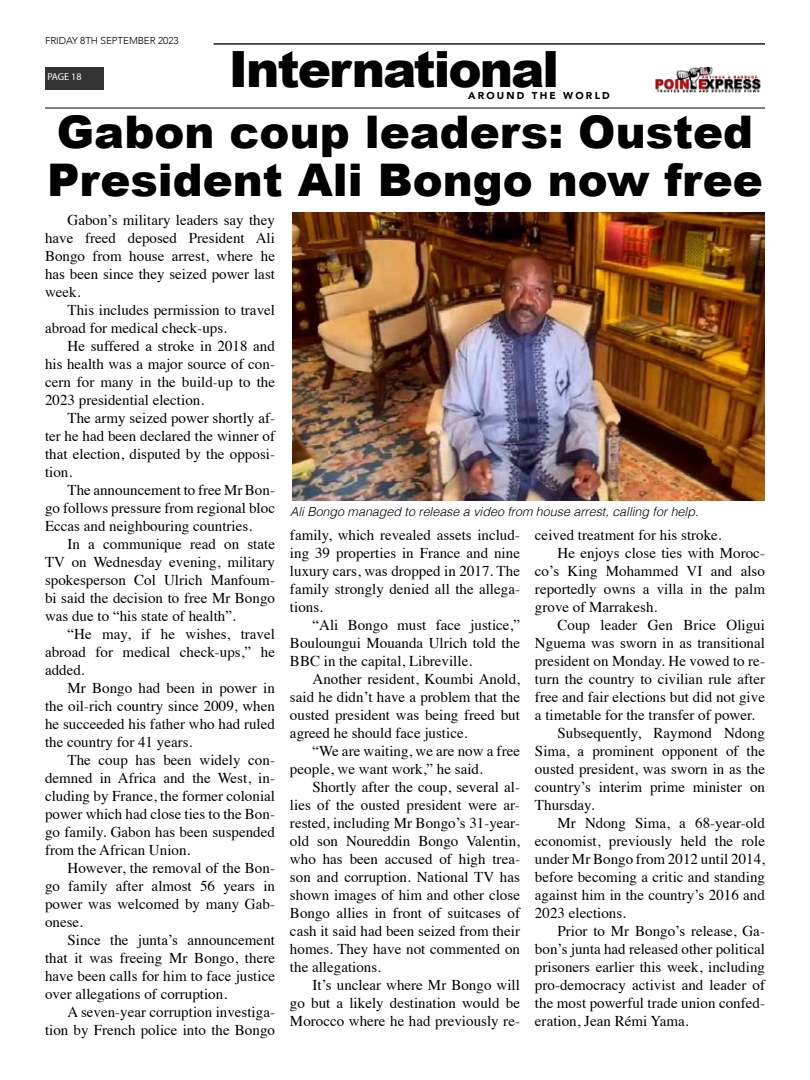
<style>
.page{position:relative;width:810px;height:1080px;background:#fff}
.page>*{position:absolute;margin:0;border:0;box-sizing:border-box;transform-origin:0 0}
.t1{font:900 50px "Arial";letter-spacing:-.04em;color:#000}
.t2{font:900 45px/47.5px "Arial";color:#000}
.t3{font:15px/18px "Times";color:#000;text-align:justify}
.t4{font:italic 300 12.5px "Helvetica";color:#000}
.t5{font:300 10px "Avenir";letter-spacing:-.01em;color:#000}
.t6{font:900 10px "Avenir";letter-spacing:.22em;color:#000}
.t7{font:10px "Myriad Pro";letter-spacing:-.005em;color:#fff}
</style>
<div class="page">
<div style="left:45px;top:67px;width:58px;height:22px;background:#333"></div>
<img style="left:656px;top:67px;width:105px;height:25px">
<hr style="left:45px;top:107px;width:720px;height:2px;background:#333">
<hr style="left:214px;top:43px;width:551px;height:2px;background:#333">
<img style="left:292px;top:212px;width:473px;height:288px">
<p class="t5" style="left:45px;top:34px;width:135px">FRIDAY 8TH SEPTEMBER 2023</p>
<p class="t7" style="left:47px;top:71px;width:36px">PAGE 18</p>
<h1 class="t1" style="left:229px;top:32px;width:332px">International</h1>
<p class="t6" style="left:468px;top:87px;width:143px">AROUND THE WORLD</p>
<h2 class="t2" style="left:47px;top:107px;width:717px">Gabon coup leaders: Ousted<br>President Ali Bongo now free</h2>
<p class="t3" style="left:45px;top:210px;width:232px;text-indent:22px">Gabon’s military leaders say they have freed deposed President Ali Bongo from house arrest, where he has been since they seized power last week.</p>
<p class="t3" style="left:45px;top:300px;width:232px;text-indent:22px">This includes permission to travel abroad for medical check-ups.</p>
<p class="t3" style="left:45px;top:336px;width:232px;text-indent:22px">He suffered a stroke in 2018 and his health was a major source of con&shy;cern for many in the build-up to the 2023 presidential election.</p>
<p class="t3" style="left:45px;top:408px;width:232px;text-indent:22px">The army seized power shortly af&shy;ter he had been declared the winner of that election, disputed by the opposi&shy;tion.</p>
<p class="t3" style="left:45px;top:480px;width:232px;text-indent:22px">The announcement to free Mr Bon&shy;go follows pressure from regional bloc Eccas and neighbouring countries.</p>
<p class="t3" style="left:45px;top:534px;width:232px;text-indent:22px">In a communique read on state TV on Wednesday evening, military spokesperson Col Ulrich Manfoum&shy;bi said the decision to free Mr Bongo was due to “his state of health”.</p>
<p class="t3" style="left:45px;top:624px;width:232px;text-indent:22px">“He may, if he wishes, travel abroad for medical check-ups,” he added.</p>
<p class="t3" style="left:45px;top:678px;width:232px;text-indent:22px">Mr Bongo had been in power in the oil-rich country since 2009, when he succeeded his father who had ruled the country for 41 years.</p>
<p class="t3" style="left:45px;top:750px;width:232px;text-indent:22px">The coup has been widely con&shy;demned in Africa and the West, in&shy;cluding by France, the former colonial power which had close ties to the Bon&shy;go family. Gabon has been suspended from the African Union.</p>
<p class="t3" style="left:45px;top:858px;width:232px;text-indent:22px">However, the removal of the Bon&shy;go family after almost 56 years in power was welcomed by many Gab&shy;onese.</p>
<p class="t3" style="left:45px;top:930px;width:232px;text-indent:22px">Since the junta’s announcement that it was freeing Mr Bongo, there have been calls for him to face justice over allegations of corruption.</p>
<p class="t3" style="left:45px;top:1002px;width:232px;text-align:right">A seven-year corruption investiga&shy;tion by French police into the Bongo</p>
<p class="t4" style="left:290px;top:501px;width:410px">Ali Bongo managed to release a video from house arrest, calling for help.</p>
<p class="t3" style="left:290px;top:525px;width:232px">family, which revealed assets includ&shy;ing 39 properties in France and nine luxury cars, was dropped in 2017. The family strongly denied all the allega&shy;tions.</p>
<p class="t3" style="left:290px;top:615px;width:232px;text-indent:22px">“Ali Bongo must face justice,” Bouloungui Mouanda Ulrich told the BBC in the capital, Libreville.</p>
<p class="t3" style="left:290px;top:669px;width:232px;text-indent:22px">Another resident, Koumbi Anold, said he didn’t have a problem that the ousted president was being freed but agreed he should face justice.</p>
<p class="t3" style="left:290px;top:741px;width:232px;text-indent:22px">“We are waiting, we are now a free people, we want work,” he said.</p>
<p class="t3" style="left:290px;top:777px;width:232px;text-indent:22px">Shortly after the coup, several al&shy;lies of the ousted president were ar&shy;rested, including Mr Bongo’s 31-year&shy;old son Noureddin Bongo Valentin, who has been accused of high trea&shy;son and corruption. National TV has shown images of him and other close Bongo allies in front of suitcases of cash it said had been seized from their homes. They have not commented on the allegations.</p>
<p class="t3" style="left:290px;top:975px;width:232px;text-indent:22px">It’s unclear where Mr Bongo will go but a likely destination would be Morocco where he had previously re-</p>
<p class="t3" style="left:535px;top:525px;width:188px">ceived treatment for his stroke.</p>
<p class="t3" style="left:557px;top:543px;width:209px">He enjoys close ties with Moroc-</p>
<p class="t3" style="left:535px;top:561px;width:232px">co’s King Mohammed VI and also</p>
<p class="t3" style="left:535px;top:579px;width:232px">reportedly owns a villa in the palm</p>
<p class="t3" style="left:535px;top:597px;width:124px">grove of Marrakesh.</p>
<p class="t3" style="left:557px;top:615px;width:209px">Coup leader Gen Brice Oligui</p>
<p class="t3" style="left:535px;top:633px;width:232px">Nguema was sworn in as transitional</p>
<p class="t3" style="left:535px;top:651px;width:232px">president on Monday. He vowed to re-</p>
<p class="t3" style="left:535px;top:669px;width:232px">turn the country to civilian rule after</p>
<p class="t3" style="left:535px;top:687px;width:232px">free and fair elections but did not give</p>
<p class="t3" style="left:535px;top:705px;width:222px">a timetable for the transfer of power.</p>
<p class="t3" style="left:557px;top:723px;width:209px">Subsequently, Raymond Ndong</p>
<p class="t3" style="left:535px;top:741px;width:232px">Sima, a prominent opponent of the</p>
<p class="t3" style="left:535px;top:759px;width:232px">ousted president, was sworn in as the</p>
<p class="t3" style="left:535px;top:777px;width:232px">country’s interim prime minister on</p>
<p class="t3" style="left:535px;top:795px;width:61px">Thursday.</p>
<p class="t3" style="left:557px;top:813px;width:209px">Mr Ndong Sima, a 68-year-old</p>
<p class="t3" style="left:535px;top:831px;width:232px">economist, previously held the role</p>
<p class="t3" style="left:535px;top:849px;width:232px">under Mr Bongo from 2012 until 2014,</p>
<p class="t3" style="left:535px;top:867px;width:232px">before becoming a critic and standing</p>
<p class="t3" style="left:535px;top:885px;width:232px">against him in the country’s 2016 and</p>
<p class="t3" style="left:535px;top:903px;width:93px">2023 elections.</p>
<p class="t3" style="left:557px;top:921px;width:209px">Prior to Mr Bongo’s release, Ga-</p>
<p class="t3" style="left:535px;top:939px;width:232px">bon’s junta had released other political</p>
<p class="t3" style="left:535px;top:957px;width:232px">prisoners earlier this week, including</p>
<p class="t3" style="left:535px;top:975px;width:232px">pro-democracy activist and leader of</p>
<p class="t3" style="left:535px;top:993px;width:232px">the most powerful trade union confed-</p>
<p class="t3" style="left:535px;top:1011px;width:155px">eration, Jean Rémi Yama.</p>
</div>
